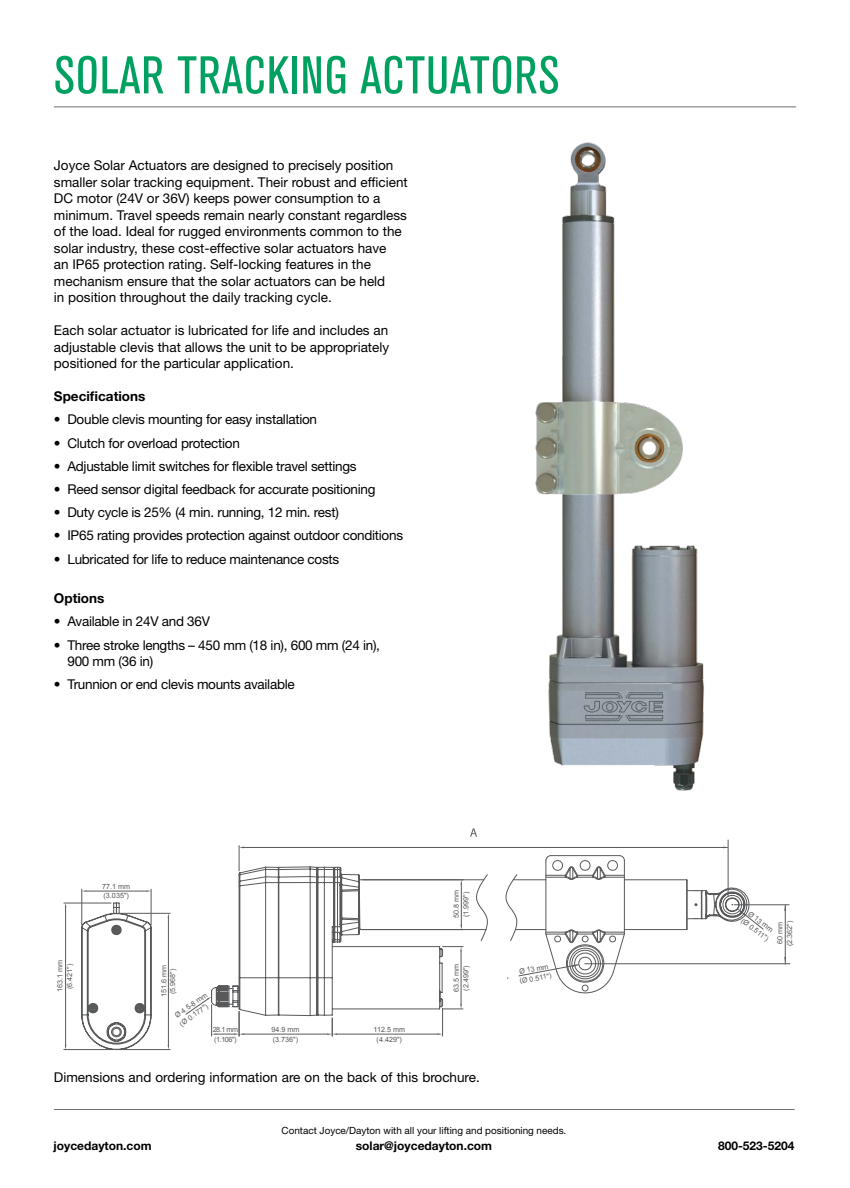
<style>
.page{position:relative;width:850px;height:1188px;background:#fff}
.page>*{position:absolute;margin:0;border:0;box-sizing:border-box;transform-origin:0 0}
.t1{font:condensed 52.5px "Akzidenz Grotesk BQ";letter-spacing:.02em;color:#00a160}
.t2{font:13.5px/16.5px "Helvetica Neue LT Std";color:#000}
.t3{font:13.5px/16.5px "Helvetica Neue LT Std";letter-spacing:-.02em;color:#000}
.t4{font:700 13.5px "Helvetica Neue LT Std";color:#000}
.t5{font:700 12px "Helvetica Neue LT Std";color:#000}
.t6{font:9.9px "Helvetica Neue LT Std";color:#000}
.t7{font:7.2px/9.6px "Arial";color:#58595b}
</style>
<div class="page">
<hr style="left:54px;top:106px;width:742px;height:1px;background:#6d6e71">
<svg style="left:81px;top:902px;width:71px;height:149px"></svg>
<hr style="left:244px;top:1034px;width:83px;height:1px;background:#58595b">
<hr style="left:337px;top:1034px;width:101px;height:1px;background:#58595b">
<svg style="left:327px;top:1018px;width:10px;height:18px"></svg>
<svg style="left:749px;top:904px;width:15px;height:26px"></svg>
<hr style="left:151px;top:889px;width:1px;height:36px;background:#58595b">
<hr style="left:82px;top:889px;width:1px;height:36px;background:#58595b">
<hr style="left:86px;top:891px;width:61px;height:1px;background:#58595b">
<hr style="left:64px;top:1049px;width:50px;height:1px;background:#58595b">
<hr style="left:64px;top:903px;width:47px;height:1px;background:#58595b">
<hr style="left:65px;top:907px;width:1px;height:138px;background:#58595b">
<hr style="left:119px;top:1049px;width:51px;height:1px;background:#58595b">
<hr style="left:119px;top:913px;width:51px;height:1px;background:#58595b">
<hr style="left:168px;top:918px;width:1px;height:127px;background:#58595b">
<svg style="left:438px;top:1016px;width:6px;height:20px"></svg>
<hr style="left:728px;top:840px;width:1px;height:56px;background:#58595b">
<hr style="left:244px;top:847px;width:483px;height:1px;background:#58595b">
<svg style="left:239px;top:846px;width:5px;height:20px"></svg>
<svg style="left:211px;top:866px;width:538px;height:150px"></svg>
<hr style="left:359px;top:929px;width:127px;height:1px;background:#58595b">
<hr style="left:624px;top:929px;width:63px;height:1px;background:#58595b">
<hr style="left:359px;top:879px;width:125px;height:1px;background:#58595b">
<hr style="left:624px;top:879px;width:63px;height:1px;background:#58595b">
<hr style="left:686px;top:882px;width:1px;height:48px;background:#58595b">
<hr style="left:687px;top:880px;width:1px;height:49px;background:#58595b">
<svg style="left:359px;top:896px;width:2px;height:33px"></svg>
<svg style="left:476px;top:873px;width:13px;height:69px"></svg>
<svg style="left:505px;top:855px;width:121px;height:145px"></svg>
<svg style="left:470px;top:828px;width:7px;height:9px"></svg>
<hr style="left:785px;top:905px;width:1px;height:59px;background:#58595b">
<hr style="left:585px;top:964px;width:205px;height:1px;background:#58595b">
<hr style="left:734px;top:905px;width:55px;height:1px;background:#58595b">
<svg style="left:185px;top:997px;width:59px;height:39px"></svg>
<img style="left:535px;top:142px;width:169px;height:649px">
<hr style="left:54px;top:1109px;width:741px;height:1px;background:#6d6e71">
<h1 class="t1" style="left:54px;top:46px;width:502px">SOLAR TRACKING ACTUATORS</h1>
<p class="t2" style="left:54px;top:157px;width:355px">Joyce Solar Actuators are designed to precisely position smaller solar tracking equipment. Their robust and efficient DC motor (24V or 36V) keeps power consumption to a minimum. Travel speeds remain nearly constant regardless of the load. Ideal for rugged environments common to the solar industry, these cost-effective solar actuators have<br>an IP65 protection rating. Self-locking features in the mechanism ensure that the solar actuators can be held<br>in position throughout the daily tracking cycle.</p>
<p class="t2" style="left:54px;top:322px;width:337px;text-align:justify">Each solar actuator is lubricated for life and includes an adjustable clevis that allows the unit to be appropriately positioned for the particular application.</p>
<p class="t4" style="left:54px;top:388px;width:93px">Specifications</p>
<p class="t3" style="left:54px;top:411px;width:265px">• Double clevis mounting for easy installation</p>
<p class="t3" style="left:54px;top:434px;width:187px">• Clutch for overload protection</p>
<p class="t3" style="left:54px;top:457px;width:304px">• Adjustable limit switches for flexible travel settings</p>
<p class="t3" style="left:54px;top:481px;width:323px">• Reed sensor digital feedback for accurate positioning</p>
<p class="t3" style="left:54px;top:504px;width:286px">• Duty cycle is 25% (4 min. running, 12 min. rest)</p>
<p class="t3" style="left:54px;top:527px;width:351px">• IP65 rating provides protection against outdoor conditions</p>
<p class="t3" style="left:54px;top:550px;width:287px">• Lubricated for life to reduce maintenance costs</p>
<p class="t4" style="left:54px;top:590px;width:52px">Options</p>
<p class="t3" style="left:54px;top:613px;width:158px">• Available in 24V and 36V</p>
<p class="t3" style="left:67px;top:636px;width:314px;text-indent:-14px">• Three stroke lengths – 450 mm (18 in), 600 mm (24 in),<br>900 mm (36 in)</p>
<p class="t3" style="left:54px;top:676px;width:242px">• Trunnion or end clevis mounts available</p>
<p class="t7" style="left:102px;top:881px;width:30px">77.1 mm (3.035")</p>
<p class="t7" style="left:55px;top:992px;width:34px;text-align:center;rotate:-90deg">163.1 mm (6.421")</p>
<p class="t7" style="left:160px;top:997px;width:34px;line-height:8.7px;text-align:center;rotate:-90deg">151.6 mm (5.968")</p>
<p class="t7" style="left:172px;top:1013px;width:41px;rotate:-36deg">Ø 4.5-8 mm (Ø 0.177")</p>
<p class="t7" style="left:213px;top:1025px;width:27px">28.1 mm (1.106")</p>
<p class="t7" style="left:271px;top:1025px;width:30px">94.9 mm (3.736")</p>
<p class="t7" style="left:374px;top:1025px;width:33px;text-align:center">112.5 mm (4.429")</p>
<p class="t7" style="left:452px;top:918px;width:30px;rotate:-90deg">50.8 mm (1.999")</p>
<p class="t7" style="left:452px;top:992px;width:30px;rotate:-90deg">63.5 mm (2.499")</p>
<p class="t2" style="left:54px;top:1068px;width:427px">Dimensions and ordering information are on the back of this brochure.</p>
<p class="t7" style="left:517px;top:967px;width:34px;rotate:-10deg">Ø 13 mm (Ø 0.511")</p>
<p class="t7" style="left:751px;top:908px;width:34px;rotate:37deg">Ø 13 mm (Ø 0.511")</p>
<p class="t7" style="left:775px;top:946px;width:27px;rotate:-90deg">60 mm (2.362")</p>
<p class="t5" style="left:53px;top:1139px;width:100px">joycedayton.com</p>
<p class="t6" style="left:282px;top:1125px;width:286px">Contact Joyce/Dayton with all your lifting and positioning needs.</p>
<p class="t5" style="left:356px;top:1139px;width:138px">solar@joycedayton.com</p>
<p class="t5" style="left:718px;top:1139px;width:78px">800-523-5204</p>
</div>
